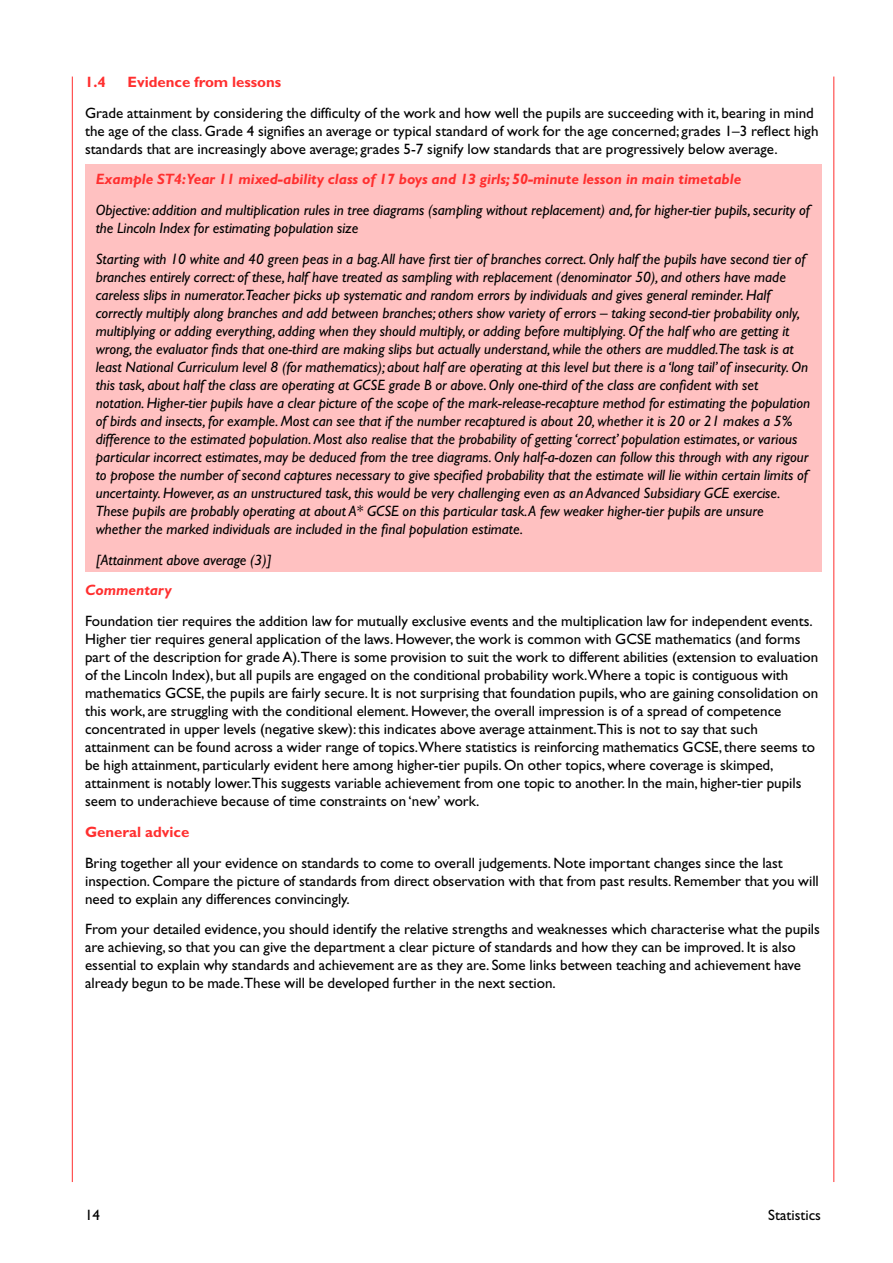
<style>
.page{position:relative;width:893px;height:1263px;background:#fff}
.page>*{position:absolute;margin:0;border:0;box-sizing:border-box;transform-origin:0 0}
.t1{font:15px/18px "Gill Sans";color:#000}
.t2{font:italic 15px/18px "Gill Sans";color:#000}
.t3{font:italic 700 15px "Gill Sans";color:#ff2f2f}
.t4{font:700 15px "Gill Sans";color:#ff2f2f}
</style>
<div class="page">
<div style="left:85px;top:164px;width:736px;height:408px;background:#ffc1c1"></div>
<hr style="left:72px;top:77px;width:1px;height:1105px;background:#ff2f2f">
<hr style="left:833px;top:77px;width:1px;height:1105px;background:#ff2f2f">
<p class="t4" style="left:85px;top:77px;width:22px">1.4</p>
<p class="t4" style="left:128px;top:77px;width:155px">Evidence from lessons</p>
<p class="t1" style="left:85px;top:105px;width:735px">Grade attainment by considering the difficulty of the work and how well the pupils are succeeding with it, bearing in mind the age of the class. Grade 4 signifies an average or typical standard of work for the age concerned; grades 1–3 reflect high standards that are increasingly above average; grades 5-7 signify low standards that are progressively below average.</p>
<p class="t3" style="left:96px;top:174px;width:647px">Example ST4:Year 11 mixed-ability class of 17 boys and 13 girls; 50-minute lesson in main timetable</p>
<p class="t2" style="left:96px;top:203px;width:715px">Objective: addition and multiplication rules in tree diagrams (sampling without replacement) and, for higher-tier pupils, security of the Lincoln Index for estimating population size</p>
<p class="t2" style="left:96px;top:251px;width:716px">Starting with 10 white and 40 green peas in a bag.All have first tier of branches correct. Only half the pupils have second tier of branches entirely correct: of these, half have treated as sampling with replacement (denominator 50), and others have made careless slips in numerator.Teacher picks up systematic and random errors by individuals and gives general reminder. Half correctly multiply along branches and add between branches; others show variety of errors – taking second-tier probability only, multiplying or adding everything, adding when they should multiply, or adding before multiplying. Of the half who are getting it wrong, the evaluator finds that one-third are making slips but actually understand, while the others are muddled.The task is at least National Curriculum level 8 (for mathematics); about half are operating at this level but there is a ‘long tail’ of insecurity. On this task, about half the class are operating at GCSE grade B or above. Only one-third of the class are confident with set notation. Higher-tier pupils have a clear picture of the scope of the mark-release-recapture method for estimating the population of birds and insects, for example. Most can see that if the number recaptured is about 20, whether it is 20 or 21 makes a 5% difference to the estimated population. Most also realise that the probability of getting ‘correct’ population estimates, or various particular incorrect estimates, may be deduced from the tree diagrams. Only half-a-dozen can follow this through with any rigour to propose the number of second captures necessary to give specified probability that the estimate will lie within certain limits of uncertainty. However, as an unstructured task, this would be very challenging even as an Advanced Subsidiary GCE exercise.<br>These pupils are probably operating at about A* GCSE on this particular task.A few weaker higher-tier pupils are unsure whether the marked individuals are included in the final population estimate.</p>
<p class="t2" style="left:96px;top:552px;width:177px">[Attainment above average (3)]</p>
<p class="t3" style="left:85px;top:585px;width:88px">Commentary</p>
<p class="t1" style="left:85px;top:614px;width:734px">Foundation tier requires the addition law for mutually exclusive events and the multiplication law for independent events.<br>Higher tier requires general application of the laws. However, the work is common with GCSE mathematics (and forms part of the description for grade A).There is some provision to suit the work to different abilities (extension to evaluation of the Lincoln Index), but all pupils are engaged on the conditional probability work.Where a topic is contiguous with mathematics GCSE, the pupils are fairly secure. It is not surprising that foundation pupils, who are gaining consolidation on this work, are struggling with the conditional element. However, the overall impression is of a spread of competence concentrated in upper levels (negative skew): this indicates above average attainment.This is not to say that such attainment can be found across a wider range of topics.Where statistics is reinforcing mathematics GCSE, there seems to be high attainment, particularly evident here among higher-tier pupils. On other topics, where coverage is skimped, attainment is notably lower.This suggests variable achievement from one topic to another. In the main, higher-tier pupils seem to underachieve because of time constraints on ‘new’ work.</p>
<p class="t4" style="left:85px;top:827px;width:106px">General advice</p>
<p class="t1" style="left:85px;top:855px;width:735px">Bring together all your evidence on standards to come to overall judgements. Note important changes since the last inspection. Compare the picture of standards from direct observation with that from past results. Remember that you will need to explain any differences convincingly.</p>
<p class="t1" style="left:85px;top:922px;width:736px">From your detailed evidence, you should identify the relative strengths and weaknesses which characterise what the pupils are achieving, so that you can give the department a clear picture of standards and how they can be improved. It is also essential to explain why standards and achievement are as they are. Some links between teaching and achievement have already begun to be made.These will be developed further in the next section.</p>
<p class="t1" style="left:85px;top:1208px;width:17px">14</p>
<p class="t1" style="left:768px;top:1208px;width:54px">Statistics</p>
</div>
